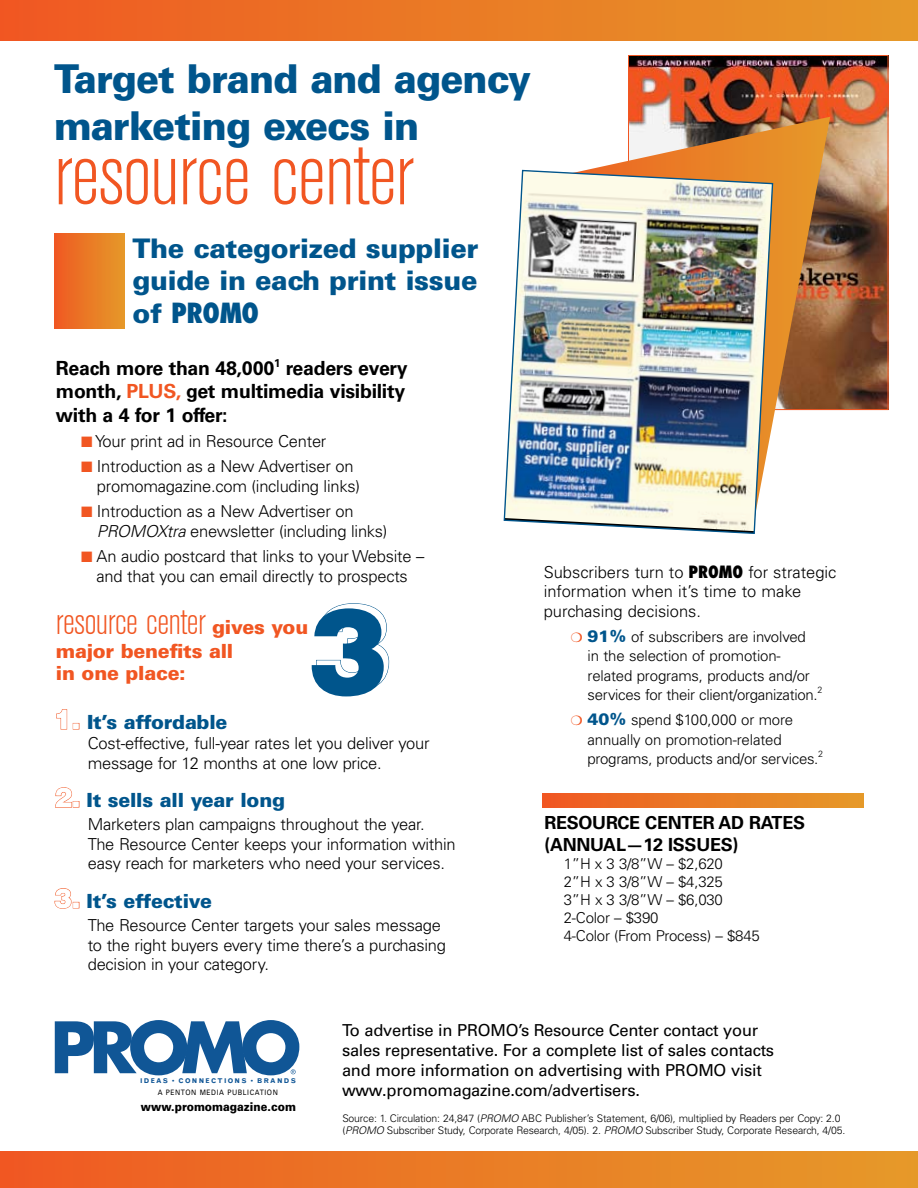
<style>
.page{position:relative;width:918px;height:1188px;background:#fff}
.page>*{position:absolute;margin:0;border:0;box-sizing:border-box;transform-origin:0 0}
.t1{font:900 120.6px "Helvetica";color:#00558c}
.t2{font:300 condensed 90px "Akzidenz Grotesk BE";letter-spacing:-.015em;color:#f15622}
.t3{font:900 39.75px/46.5px "Univers";letter-spacing:-.025em;color:#00558c;scale:.95 1}
.t4{font:300 condensed 37.5px "Akzidenz Grotesk BE";letter-spacing:-.015em;color:#f15622}
.t5{font:900 27px/32.4px "Univers";letter-spacing:-.015em;color:#00558c}
.t6{font:800 condensed 27px "Futura";letter-spacing:-.015em;color:#00558c}
.t7{font:700 19.5px/23.4px "Univers";letter-spacing:-.015em;color:#000}
.t8{font:900 19.5px "Univers";letter-spacing:-.015em;color:#00558c}
.t9{font:900 19.5px/22.5px "Univers";letter-spacing:-.015em;color:#f15622}
.t10{font:700 18px/21.6px "Univers";letter-spacing:-.015em;color:#000}
.t11{font:300 16.5px/19.8px "Univers";letter-spacing:-.015em;color:#000}
.t12{font:16.5px/19.8px "Univers";letter-spacing:-.015em;color:#000}
.t13{font:300 15px/19.5px "Univers";letter-spacing:-.01em;color:#000}
.t14{font:900 12.15px "Univers";color:#000;scale:.9 1}
.t15{font:300 10.5px/12px "Univers";letter-spacing:-.015em;color:#000}
.t16{font:300 9px "Univers";color:#000}
.t17{font:7.5px "Univers";letter-spacing:.09em;color:#000;scale:.9 1}
.t18{font:700 6.6px "Grotesque";letter-spacing:.2em;color:#105696}
.s1{font-family:"Univers";font-weight:900;font-stretch:normal}
.s2{color:#f15622}
.s3{font-style:italic}
.s4{font-family:"Univers";font-weight:900;font-stretch:normal;font-size:19.5px}
.s5{font-family:"Helvetica";font-size:27px;color:#fff}
.s6{font-family:"Futura";font-weight:800;font-stretch:condensed}
.s7{font-weight:900;font-size:16.5px;color:#00558c}
</style>
<div class="page">
<img style="left:630px;top:57px;width:256px;height:351px">
<svg style="left:56px;top:709px;width:11px;height:21px"></svg>
<svg style="left:73px;top:723px;width:6px;height:6px"></svg>
<svg style="left:55px;top:787px;width:24px;height:21px"></svg>
<svg style="left:54px;top:888px;width:25px;height:21px"></svg>
<div style="left:0;top:0;width:918px;height:40px;background:linear-gradient(to right,#ef5922,#e59a29)"></div>
<div style="left:0;top:1152px;width:918px;height:36px;background:linear-gradient(to right,#ef5922,#e59a29)"></div>
<svg style="left:543px;top:793px;width:321px;height:15px"></svg>
<div style="left:54px;top:233px;width:71px;height:96px;background:linear-gradient(to right,#ef5922,#e59a29)"></div>
<img style="left:591px;top:117px;width:239px;height:298px">
<img style="left:503px;top:169px;width:271px;height:365px">
<svg style="left:316px;top:603px;width:73px;height:90px"></svg>
<svg style="left:55px;top:1020px;width:244px;height:55px"></svg>
<h3 class="t3" style="left:54px;top:55px;width:504px">Target brand and agency marketing execs in</h3>
<h2 class="t2" style="left:54px;top:125px;width:362px">resource center</h2>
<h3 class="t5" style="left:133px;top:232px;width:347px">The categorized supplier guide in each print issue</h3>
<h3 class="t6" style="left:133px;top:295px;width:128px"><span class="s1">of</span> PROMO</h3>
<p class="t7" style="left:56px;top:356px;width:353px">Reach more than 48,000<sup>1</sup> readers every month, <span class="s2">PLUS,</span> get multimedia visibility with a 4 for 1 offer:</p>
<p class="t11" style="left:81px;top:431px;width:247px"><span class="s2">■</span> Your print ad in Resource Center</p>
<p class="t11" style="left:97px;top:456px;width:265px;text-indent:-16px"><span class="s2">■</span> Introduction as a New Advertiser on promomagazine.com (including links)</p>
<p class="t11" style="left:97px;top:501px;width:292px;text-indent:-16px"><span class="s2">■</span> Introduction as a New Advertiser on<br><span class="s3">PROMOXtra</span> enewsletter (including links)</p>
<p class="t11" style="left:81px;top:546px;width:345px;text-align:center"><span class="s2">■</span> An audio postcard that links to your Website – and that you can email directly to prospects</p>
<h3 class="t4" style="left:56px;top:601px;width:254px">resource center <span class="s4">gives you</span></h3>
<p class="t9" style="left:56px;top:639px;width:179px">major benefits all in one place:</p>
<p class="t8" style="left:54px;top:710px;width:175px"><span class="s5">1.</span> It’s affordable</p>
<p class="t11" style="left:88px;top:733px;width:343px">Cost-effective, full-year rates let you deliver your message for 12 months at one low price.</p>
<p class="t8" style="left:54px;top:788px;width:233px"><span class="s5">2.</span> It sells all year long</p>
<p class="t11" style="left:88px;top:814px;width:369px">Marketers plan campaigns throughout the year.<br>The Resource Center keeps your information within easy reach for marketers who need your services.</p>
<p class="t8" style="left:54px;top:889px;width:160px"><span class="s5">3.</span> It’s effective</p>
<p class="t11" style="left:88px;top:915px;width:360px">The Resource Center targets your sales message to the right buyers every time there’s a purchasing decision in your category.</p>
<h1 class="t1" style="left:307px;top:572px;width:82px">3</h1>
<p class="t11" style="left:544px;top:562px;width:294px">Subscribers turn to <span class="s6">PROMO</span> for strategic information when it’s time to make purchasing decisions.</p>
<p class="t13" style="left:588px;top:627px;width:232px;text-indent:-17px"><span class="s2">❍</span> <span class="s7">91%</span> of subscribers are involved in the selection of promotion&shy;related programs, products and/or services for their client/organization.</p>
<p class="t16" style="left:817px;top:685px;width:7px">2</p>
<p class="t13" style="left:588px;top:710px;width:232px;text-indent:-17px"><span class="s2">❍</span> <span class="s7">40%</span> spend $100,000 or more annually on promotion-related programs, products and/or services.</p>
<p class="t16" style="left:818px;top:748px;width:7px">2</p>
<p class="t10" style="left:544px;top:812px;width:262px">RESOURCE CENTER AD RATES (ANNUAL—12 ISSUES)</p>
<p class="t13" style="left:564px;top:855px;width:198px;line-height:18px">1”H x 3 3/8”W – $2,620<br>2”H x 3 3/8”W – $4,325<br>3”H x 3 3/8”W – $6,030<br>2-Color – $390<br>4-Color (From Process) – $845</p>
<p class="t18" style="left:140px;top:1076px;width:157px">IDEAS • CONNECTIONS • BRANDS</p>
<p class="t14" style="left:141px;top:1099px;width:174px">www.promomagazine.com</p>
<p class="t17" style="left:158px;top:1088px;width:109px">A Penton Media Publicat</p>
<p class="t17" style="left:264px;top:1088px;width:17px">ion</p>
<p class="t12" style="left:342px;top:1021px;width:434px">To advertise in PROMO’s Resource Center contact your sales representative. For a complete list of sales contacts and more information on advertising with PROMO visit www.promomagazine.com/advertisers.</p>
<p class="t15" style="left:342px;top:1112px;width:504px">Source: 1. Circulation: 24,847 (<span class="s3">PROMO</span> ABC Publisher’s Statement, 6/06), multiplied by Readers per Copy: 2.0 (<span class="s3">PROMO</span> Subscriber Study, Corporate Research, 4/05). 2. <span class="s3">PROMO</span> Subscriber Study, Corporate Research, 4/05.</p>
</div>
